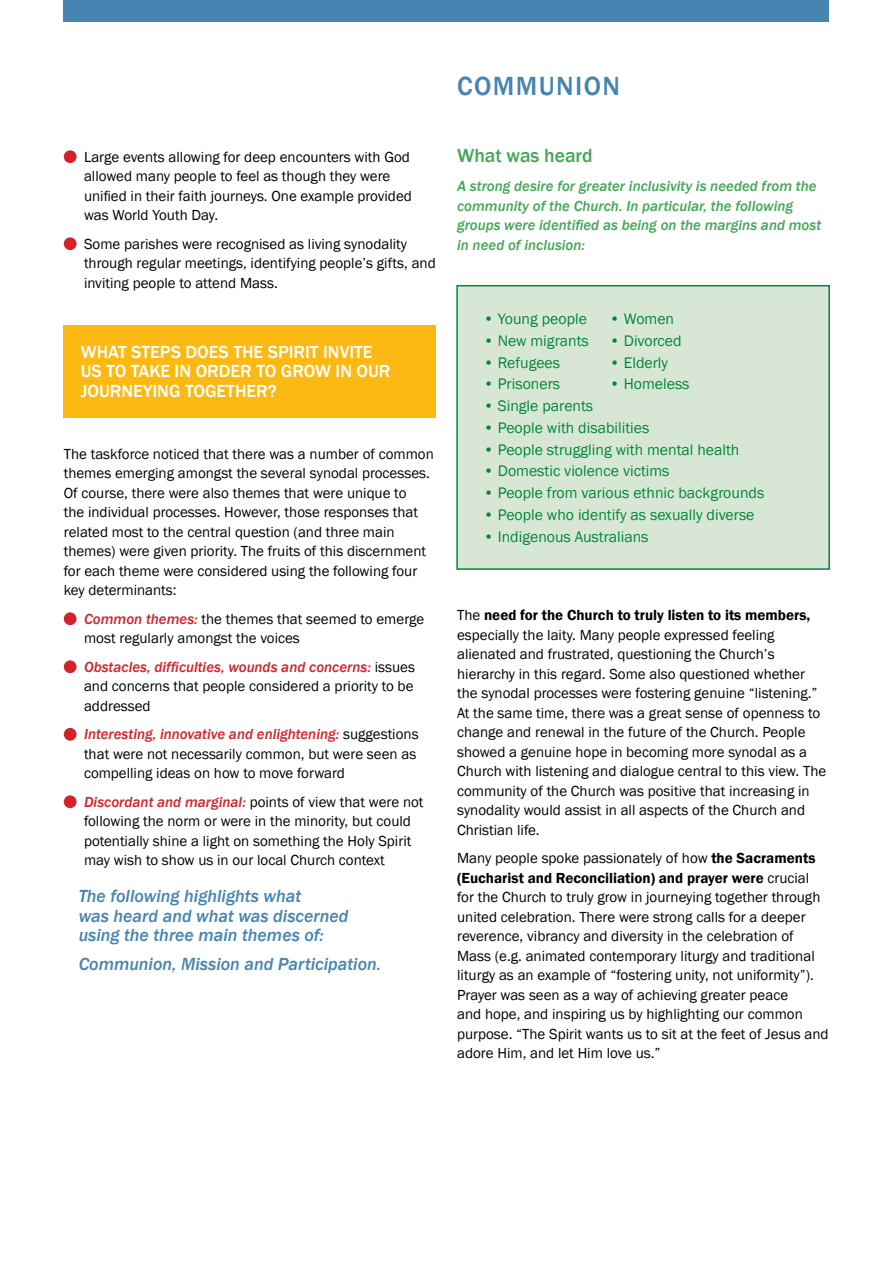
<style>
.page{position:relative;width:893px;height:1263px;background:#fff}
.page>*{position:absolute;margin:0;border:0;box-sizing:border-box;transform-origin:0 0}
.t1{font:500 27px "Franklin Gothic";letter-spacing:.05em;color:#4685b1}
.t2{font:500 19.5px "Franklin Gothic";color:#43a756}
.t3{font:italic 500 18px/19.5px "Franklin Gothic";color:#4685b1}
.t4{font:500 18px/19.5px "Franklin Gothic";color:#fff}
.t5{font:15.75px "Franklin Gothic";color:#008739}
.t6{font:15px/19.5px "Franklin Gothic";color:#000}
.t7{font:italic 500 15px/19.5px "Franklin Gothic";color:#43a756}
.s1{font-weight:500;font-style:italic;color:#d2232a}
.s2{font-weight:600}
</style>
<div class="page">
<div style="left:64px;top:0;width:765px;height:21px;background:#4685b1"></div>
<div style="left:64px;top:150px;width:13px;height:13px;background:#d2232a;border-radius:50%"></div>
<div style="left:64px;top:237px;width:13px;height:13px;background:#d2232a;border-radius:50%"></div>
<div style="left:64px;top:612px;width:13px;height:13px;background:#d2232a;border-radius:50%"></div>
<div style="left:64px;top:660px;width:13px;height:13px;background:#d2232a;border-radius:50%"></div>
<div style="left:64px;top:728px;width:13px;height:13px;background:#d2232a;border-radius:50%"></div>
<div style="left:64px;top:795px;width:13px;height:13px;background:#d2232a;border-radius:50%"></div>
<div style="left:64px;top:325px;width:372px;height:92px;background:#fdb913"></div>
<div style="left:457px;top:286px;width:372px;height:283px;background:#d8e7d5"></div>
<div style="left:456px;top:285px;width:374px;height:285px;border:2px solid #008739"></div>
<p class="t6" style="left:84px;top:147px;width:329px">Large events allowing for deep encounters with God allowed many people to feel as though they were unified in their faith journeys. One example provided was World Youth Day.</p>
<p class="t6" style="left:84px;top:234px;width:353px">Some parishes were recognised as living synodality through regular meetings, identifying people’s gifts, and inviting people to attend Mass.</p>
<p class="t4" style="left:81px;top:342px;width:311px">WHAT STEPS DOES THE SPIRIT INVITE<br>US TO TAKE IN ORDER TO GROW IN OUR<br>JOURNEYING TOGETHER?</p>
<p class="t6" style="left:64px;top:444px;width:372px">The taskforce noticed that there was a number of common themes emerging amongst the several synodal processes.<br>Of course, there were also themes that were unique to<br>the individual processes. However, those responses that related most to the central question (and three main themes) were given priority. The fruits of this discernment for each theme were considered using the following four key determinants:</p>
<p class="t6" style="left:84px;top:609px;width:342px"><span class="s1">Common themes:</span> the themes that seemed to emerge most regularly amongst the voices</p>
<p class="t6" style="left:84px;top:657px;width:332px;text-align:justify"><span class="s1">Obstacles, difficulties, wounds and concerns:</span> issues and concerns that people considered a priority to be addressed</p>
<p class="t6" style="left:84px;top:725px;width:336px"><span class="s1">Interesting, innovative and enlightening:</span> suggestions that were not necessarily common, but were seen as compelling ideas on how to move forward</p>
<p class="t6" style="left:84px;top:792px;width:341px"><span class="s1">Discordant and marginal:</span> points of view that were not following the norm or were in the minority, but could potentially shine a light on something the Holy Spirit may wish to show us in our local Church context</p>
<p class="t3" style="left:79px;top:887px;width:271px">The following highlights what<br>was heard and what was discerned using the three main themes of:</p>
<p class="t3" style="left:79px;top:954px;width:304px">Communion, Mission and Participation.</p>
<h1 class="t1" style="left:457px;top:70px;width:164px">COMMUNION</h1>
<h2 class="t2" style="left:457px;top:144px;width:137px">What was heard</h2>
<p class="t7" style="left:457px;top:176px;width:366px">A strong desire for greater inclusivity is needed from the community of the Church. In particular, the following groups were identified as being on the margins and most in need of inclusion:</p>
<p class="t5" style="left:483px;top:309px;width:105px">• Young people</p>
<p class="t5" style="left:609px;top:309px;width:66px">• Women</p>
<p class="t5" style="left:483px;top:331px;width:107px">• New migrants</p>
<p class="t5" style="left:609px;top:331px;width:74px">• Divorced</p>
<p class="t5" style="left:483px;top:353px;width:78px">• Refugees</p>
<p class="t5" style="left:609px;top:353px;width:60px">• Elderly</p>
<p class="t5" style="left:483px;top:374px;width:78px">• Prisoners</p>
<p class="t5" style="left:609px;top:374px;width:82px">• Homeless</p>
<p class="t5" style="left:483px;top:396px;width:111px">• Single parents</p>
<p class="t5" style="left:483px;top:418px;width:167px">• People with disabilities</p>
<p class="t5" style="left:483px;top:440px;width:258px">• People struggling with mental health</p>
<p class="t5" style="left:483px;top:461px;width:188px">• Domestic violence victims</p>
<p class="t5" style="left:483px;top:483px;width:282px">• People from various ethnic backgrounds</p>
<p class="t5" style="left:483px;top:505px;width:273px">• People who identify as sexually diverse</p>
<p class="t5" style="left:483px;top:527px;width:167px">• Indigenous Australians</p>
<p class="t6" style="left:457px;top:606px;width:371px">The <span class="s2">need for the Church to truly listen to its members, </span>especially the laity. Many people expressed feeling alienated and frustrated, questioning the Church’s hierarchy in this regard. Some also questioned whether the synodal processes were fostering genuine “listening.” At the same time, there was a great sense of openness to change and renewal in the future of the Church. People showed a genuine hope in becoming more synodal as a Church with listening and dialogue central to this view. The community of the Church was positive that increasing in synodality would assist in all aspects of the Church and Christian life.</p>
<p class="t6" style="left:457px;top:849px;width:373px">Many people spoke passionately of how <span class="s2">the Sacraments (Eucharist and Reconciliation) and prayer were</span> crucial for the Church to truly grow in journeying together through united celebration. There were strong calls for a deeper reverence, vibrancy and diversity in the celebration of Mass (e.g. animated contemporary liturgy and traditional liturgy as an example of “fostering unity, not uniformity”).<br>Prayer was seen as a way of achieving greater peace<br>and hope, and inspiring us by highlighting our common purpose. “The Spirit wants us to sit at the feet of Jesus and adore Him, and let Him love us.”</p>
</div>
